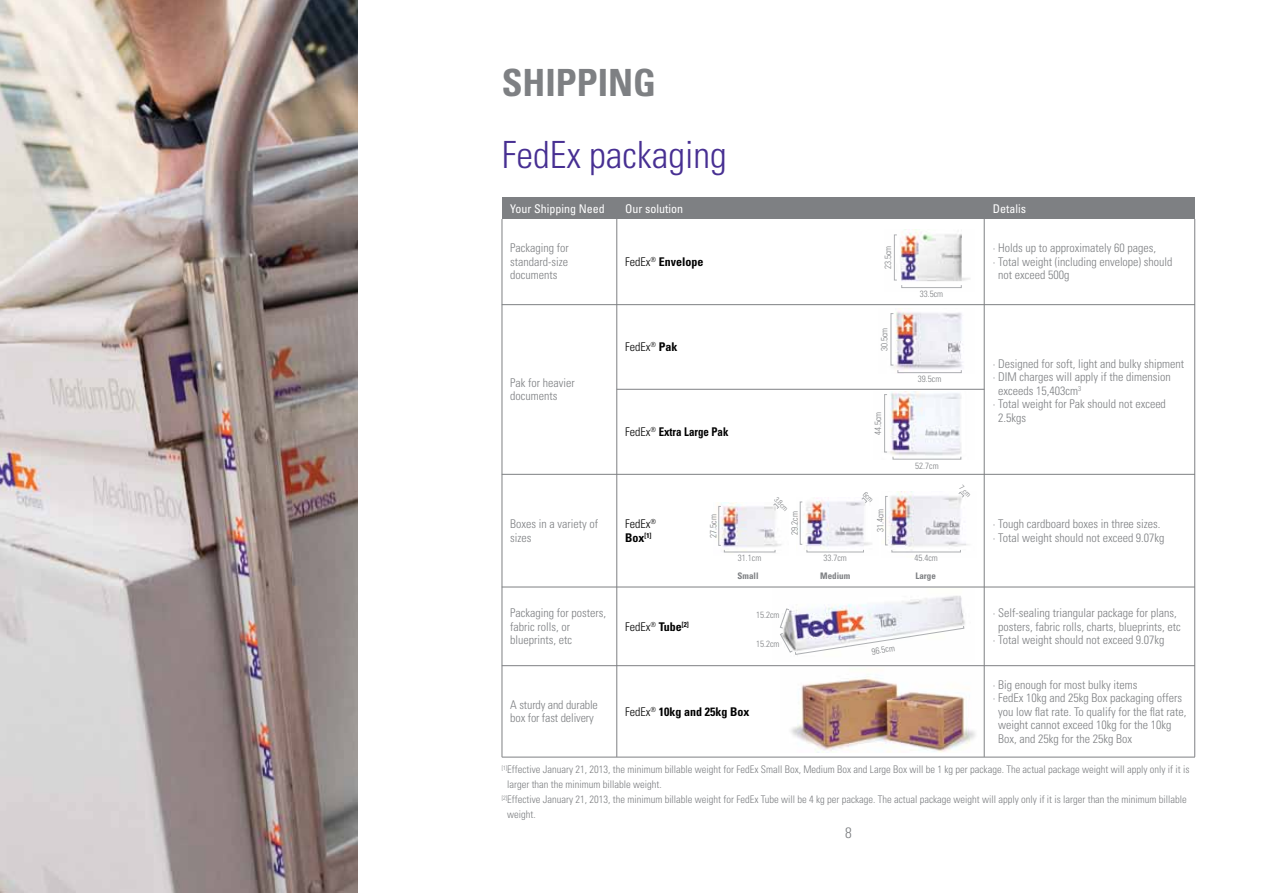
<style>
.page{position:relative;width:1263px;height:893px;background:#fff}
.page>*{position:absolute;margin:0;border:0;box-sizing:border-box;transform-origin:0 0}
.t1{font:300 condensed 37.5px "Univers";color:#472f92}
.t2{font:700 condensed 37.5px "Univers";color:#7e8083}
.t3{font:300 condensed 15px "Univers";color:#7e8083}
.t4{font:300 condensed 12px/13.5px "Univers";color:#7e8083}
.t5{font:300 condensed 12px/13.5px "Univers";color:#000}
.t6{font:condensed 12px "Univers";color:#fff}
.t7{font:700 condensed 12px "Univers";color:#000}
.t8{font:700 condensed 12px "Univers";color:#000;scale:.91 1}
.t9{font:300 condensed 10.5px "Univers";color:#7e8083}
.t10{font:300 condensed 9px "Univers";color:#7e8083}
.t11{font:700 condensed 9px "Univers";color:#7e8083}
.t12{font:300 condensed 7.5px "Univers";color:#7e8083}
.s1{font-weight:300}
.s2{font-weight:700}
</style>
<div class="page">
<img style="left:791px;top:676px;width:185px;height:77px">
<img style="left:825px;top:595px;width:140px;height:34px">
<svg style="left:780px;top:608px;width:184px;height:47px"></svg>
<hr style="left:616px;top:219px;width:1px;height:538px;background:#7e8083">
<img style="left:0;top:0;width:357px;height:893px">
<div style="left:502px;top:198px;width:115px;height:21px;background:#7e8083"></div>
<div style="left:617px;top:198px;width:367px;height:21px;background:#7e8083"></div>
<div style="left:984px;top:198px;width:211px;height:21px;background:#7e8083"></div>
<hr style="left:502px;top:304px;width:693px;height:1px;background:#7e8083">
<hr style="left:617px;top:389px;width:367px;height:1px;background:#7e8083">
<hr style="left:502px;top:474px;width:693px;height:1px;background:#7e8083">
<hr style="left:502px;top:587px;width:693px;height:1px;background:#7e8083">
<hr style="left:502px;top:665px;width:693px;height:1px;background:#7e8083">
<hr style="left:502px;top:757px;width:693px;height:1px;background:#7e8083">
<img style="left:893px;top:229px;width:77px;height:59px">
<div style="left:894px;top:235px;width:3px;height:45px;border:1px solid #adafb2"></div>
<div style="left:901px;top:285px;width:60px;height:3px;border:1px solid #adafb2"></div>
<img style="left:890px;top:308px;width:73px;height:65px">
<div style="left:891px;top:313px;width:3px;height:52px;border:1px solid #adafb2"></div>
<div style="left:898px;top:370px;width:63px;height:3px;border:1px solid #adafb2"></div>
<img style="left:884px;top:391px;width:78px;height:68px">
<div style="left:884px;top:394px;width:3px;height:58px;border:1px solid #adafb2"></div>
<div style="left:893px;top:456px;width:68px;height:3px;border:1px solid #adafb2"></div>
<img style="left:717px;top:502px;width:65px;height:51px">
<div style="left:718px;top:506px;width:3px;height:40px;border:1px solid #adafb2"></div>
<svg style="left:773px;top:503px;width:6px;height:6px"></svg>
<div style="left:724px;top:550px;width:51px;height:2px;border:1px solid #adafb2"></div>
<img style="left:799px;top:498px;width:73px;height:55px">
<div style="left:800px;top:502px;width:2px;height:42px;border:1px solid #adafb2"></div>
<div style="left:807px;top:550px;width:57px;height:2px;border:1px solid #adafb2"></div>
<img style="left:881px;top:491px;width:87px;height:62px">
<div style="left:885px;top:496px;width:3px;height:49px;border:1px solid #adafb2"></div>
<div style="left:892px;top:550px;width:69px;height:2px;border:1px solid #adafb2"></div>
<svg style="left:958px;top:492px;width:6px;height:6px"></svg>
<hr style="left:502px;top:219px;width:1px;height:538px;background:#7e8083">
<hr style="left:984px;top:219px;width:1px;height:538px;background:#7e8083">
<hr style="left:1194px;top:219px;width:1px;height:538px;background:#7e8083">
<svg style="left:861px;top:497px;width:11px;height:6px"></svg>
<h1 class="t2" style="left:502px;top:60px;width:41px">SHIPPING</h1>
<h1 class="t1" style="left:502px;top:133px;width:226px">FedEx packaging</h1>
<p class="t6" style="left:510px;top:201px;width:96px">Your Shipping Need</p>
<p class="t6" style="left:625px;top:201px;width:59px">Our solution</p>
<p class="t4" style="left:510px;top:241px;width:60px;text-align:justify">Packaging for standard-size documents</p>
<p class="t7" style="left:625px;top:254px;width:80px"><span class="s1">FedEx</span><sup>®</sup> Envelope</p>
<p class="t10" style="left:882px;top:269px;width:25px;rotate:-90deg">23.5cm</p>
<p class="t10" style="left:920px;top:288px;width:25px">33.5cm</p>
<p class="t5" style="left:625px;top:340px;width:54px">FedEx<sup>®</sup> <span class="s2">Pak</span></p>
<p class="t10" style="left:879px;top:351px;width:25px;rotate:-90deg">30.5cm</p>
<p class="t4" style="left:510px;top:376px;width:66px">Pak for heavier documents</p>
<p class="t10" style="left:918px;top:373px;width:25px">39.5cm</p>
<p class="t8" style="left:625px;top:424px;width:115px"><span class="s1">FedEx</span><sup>®</sup> Extra Large Pak</p>
<p class="t10" style="left:873px;top:435px;width:25px;rotate:-90deg">44.5cm</p>
<p class="t10" style="left:915px;top:460px;width:25px">52.7cm</p>
<p class="t4" style="left:510px;top:517px;width:89px">Boxes in a variety of sizes</p>
<p class="t5" style="left:625px;top:517px;width:32px">FedEx<sup>®<br></sup><span class="s2">Box</span><sup>[1]</sup></p>
<p class="t10" style="left:708px;top:538px;width:25px;rotate:-90deg">27.5cm</p>
<p class="t12" style="left:779px;top:495px;width:18px;rotate:45deg">3.8cm</p>
<p class="t10" style="left:789px;top:535px;width:25px;rotate:-90deg">29.2cm</p>
<p class="t10" style="left:875px;top:532px;width:25px;rotate:-90deg">31.4cm</p>
<p class="t10" style="left:738px;top:552px;width:25px">31.1cm</p>
<p class="t10" style="left:823px;top:552px;width:25px">33.7cm</p>
<p class="t10" style="left:914px;top:552px;width:25px">45.4cm</p>
<p class="t11" style="left:738px;top:570px;width:23px">Small</p>
<p class="t11" style="left:820px;top:570px;width:31px">Medium</p>
<p class="t11" style="left:915px;top:570px;width:22px">Large</p>
<p class="t4" style="left:510px;top:606px;width:97px">Packaging for posters, fabric rolls, or blueprints, etc</p>
<p class="t5" style="left:625px;top:620px;width:65px">FedEx<sup>®</sup> <span class="s2">Tube</span><sup>[2]</sup></p>
<p class="t10" style="left:756px;top:609px;width:25px">15.2cm</p>
<p class="t10" style="left:756px;top:638px;width:25px">15.2cm</p>
<p class="t10" style="left:871px;top:646px;width:25px;rotate:-9deg">96.5cm</p>
<p class="t12" style="left:964px;top:483px;width:14px;rotate:45deg">7.cm</p>
<p class="t4" style="left:510px;top:698px;width:89px">A sturdy and durable box for fast delivery</p>
<p class="t7" style="left:625px;top:704px;width:126px"><span class="s1">FedEx</span><sup>®</sup> 10kg and 25kg Box</p>
<p class="t6" style="left:993px;top:201px;width:35px">Detalis</p>
<p class="t4" style="left:993px;top:241px;width:165px">· Holds up to approximately 60 pages,</p>
<p class="t4" style="left:993px;top:255px;width:181px">· Total weight (including envelope) should</p>
<p class="t4" style="left:998px;top:268px;width:73px">not exceed 500g</p>
<p class="t4" style="left:993px;top:357px;width:193px">· Designed for soft, light and bulky shipment</p>
<p class="t4" style="left:993px;top:370px;width:179px">· DIM charges will apply if the dimension</p>
<p class="t4" style="left:998px;top:384px;width:85px">exceeds 15,403cm<sup>3</sup></p>
<p class="t4" style="left:993px;top:397px;width:175px">· Total weight for Pak should not exceed</p>
<p class="t4" style="left:998px;top:411px;width:29px">2.5kgs</p>
<p class="t4" style="left:993px;top:517px;width:173px">· Tough cardboard boxes in three sizes. · Total weight should not exceed 9.07kg</p>
<p class="t4" style="left:993px;top:606px;width:185px">· Self-sealing triangular package for plans,</p>
<p class="t4" style="left:998px;top:620px;width:184px">posters, fabric rolls, charts, blueprints, etc</p>
<p class="t4" style="left:993px;top:633px;width:173px">· Total weight should not exceed 9.07kg</p>
<p class="t4" style="left:993px;top:678px;width:146px">· Big enough for most bulky items</p>
<p class="t4" style="left:993px;top:691px;width:191px">· FedEx 10kg and 25kg Box packaging offers</p>
<p class="t4" style="left:998px;top:705px;width:190px">you low flat rate. To qualify for the flat rate,</p>
<p class="t4" style="left:998px;top:718px;width:175px">weight cannot exceed 10kg for the 10kg</p>
<p class="t4" style="left:998px;top:732px;width:135px">Box, and 25kg for the 25kg Box</p>
<p class="t9" style="left:502px;top:763px;width:689px"><sup>[1]</sup>Effective January 21, 2013, the minimum billable weight for FedEx Small Box, Medium Box and Large Box will be 1 kg per package. The actual package weight will apply only if it is</p>
<p class="t9" style="left:507px;top:778px;width:156px">larger than the minimum billable weight.</p>
<p class="t9" style="left:502px;top:793px;width:686px"><sup>[2]</sup>Effective January 21, 2013, the minimum billable weight for FedEx Tube will be 4 kg per package. The actual package weight will apply only if it is larger than the minimum billable</p>
<p class="t9" style="left:507px;top:808px;width:30px">weight.</p>
<p class="t3" style="left:845px;top:824px;width:8px">8</p>
</div>
